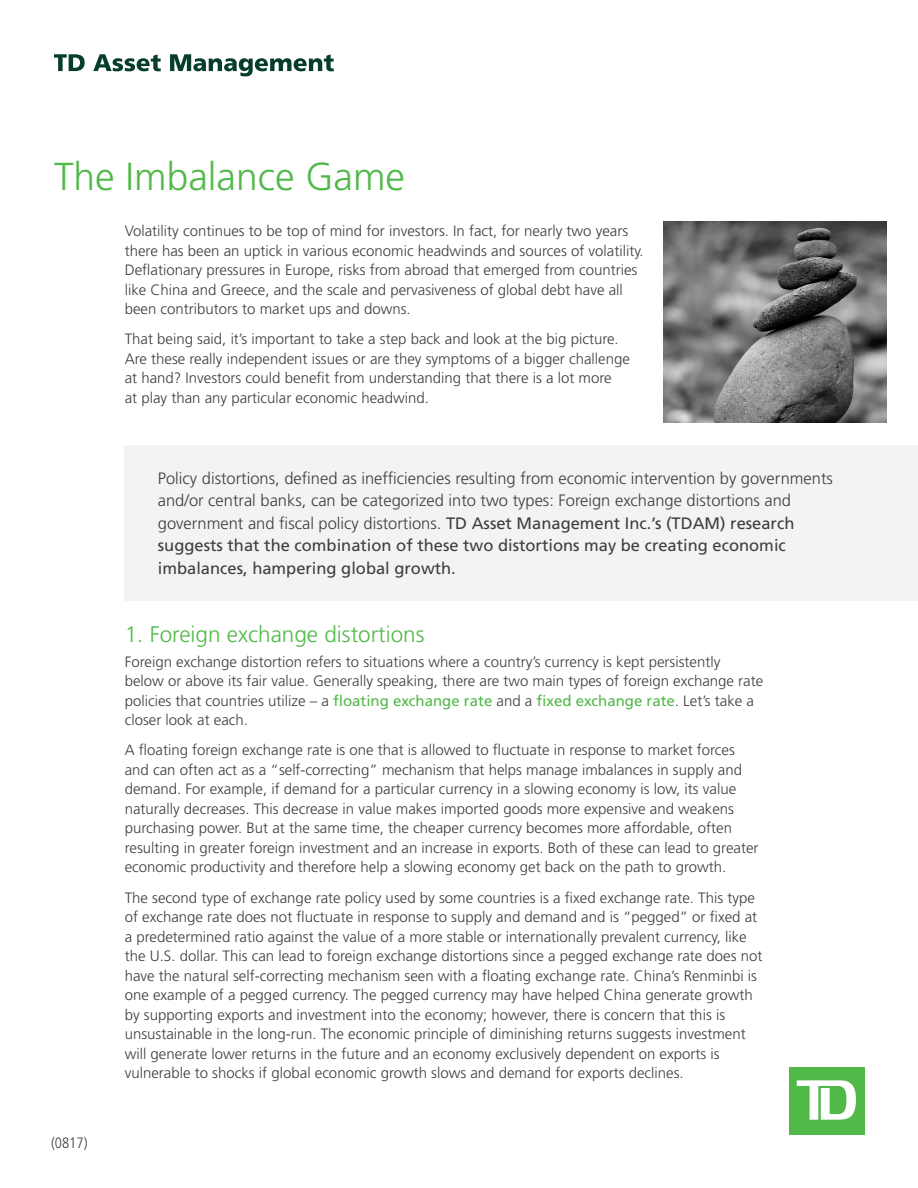
<style>
.page{position:relative;width:918px;height:1188px;background:#fff}
.page>*{position:absolute;margin:0;border:0;box-sizing:border-box;transform-origin:0 0}
.t1{font:300 39px "Frutiger LT Std";color:#51b948}
.Sub_head{font:300 22.5px "Frutiger LT Std";color:#51b948}
.Body_copy{font:300 16.5px/22.5px "Frutiger LT Std";color:#3e3e3f}
.Body_copy-2{font:300 15px/19.5px "Frutiger LT Std";color:#3e3e3f}
.t2{font:300 condensed 15px "Frutiger LT Std";color:#3e3e3f}
.s1{font-weight:400}
.s2{font-weight:400;color:#51b948}
</style>
<div class="page">
<svg style="left:54px;top:54px;width:31px;height:17px"></svg>
<svg style="left:93px;top:54px;width:68px;height:17px"></svg>
<svg style="left:170px;top:54px;width:164px;height:22px"></svg>
<div style="left:789px;top:1067px;width:75px;height:67px;background:#51b948"></div>
<svg style="left:797px;top:1080px;width:59px;height:40px"></svg>
<img style="left:664px;top:222px;width:222px;height:201px">
<div style="left:124px;top:445px;width:794px;height:155px;background:#f2f3f4"></div>
<p class="t1" style="left:54px;top:154px;width:352px">The Imbalance Game</p>
<p class="Body_copy-2" style="left:125px;top:221px;width:520px">Volatility continues to be top of mind for investors. In fact, for nearly two years there has been an uptick in various economic headwinds and sources of volatility.<br>Deflationary pressures in Europe, risks from abroad that emerged from countries like China and Greece, and the scale and pervasiveness of global debt have all been contributors to market ups and downs.</p>
<p class="Body_copy-2" style="left:125px;top:330px;width:507px">That being said, it’s important to take a step back and look at the big picture.<br>Are these really independent issues or are they symptoms of a bigger challenge at hand? Investors could benefit from understanding that there is a lot more<br>at play than any particular economic headwind.</p>
<p class="Body_copy" style="left:158px;top:467px;width:677px">Policy distortions, defined as inefficiencies resulting from economic intervention by governments and/or central banks, can be categorized into two types: Foreign exchange distortions and government and fiscal policy distortions. <span class="s1">TD Asset Management Inc.’s (TDAM) research suggests that the combination of these two distortions may be creating economic imbalances, hampering global growth.</span></p>
<p class="t2" style="left:51px;top:1134px;width:38px">(0817)</p>
<p class="Sub_head" style="left:125px;top:621px;width:301px">1. Foreign exchange distortions</p>
<p class="Body_copy-2" style="left:125px;top:652px;width:640px">Foreign exchange distortion refers to situations where a country’s currency is kept persistently below or above its fair value. Generally speaking, there are two main types of foreign exchange rate policies that countries utilize – a <span class="s2">floating exchange rate</span> and a <span class="s2">fixed exchange rate</span>. Let’s take a closer look at each.</p>
<p class="Body_copy-2" style="left:125px;top:741px;width:635px">A floating foreign exchange rate is one that is allowed to fluctuate in response to market forces and can often act as a “self-correcting” mechanism that helps manage imbalances in supply and demand. For example, if demand for a particular currency in a slowing economy is low, its value naturally decreases. This decrease in value makes imported goods more expensive and weakens purchasing power. But at the same time, the cheaper currency becomes more affordable, often resulting in greater foreign investment and an increase in exports. Both of these can lead to greater economic productivity and therefore help a slowing economy get back on the path to growth.</p>
<p class="Body_copy-2" style="left:125px;top:888px;width:639px">The second type of exchange rate policy used by some countries is a fixed exchange rate. This type of exchange rate does not fluctuate in response to supply and demand and is “pegged” or fixed at a predetermined ratio against the value of a more stable or internationally prevalent currency, like the U.S. dollar. This can lead to foreign exchange distortions since a pegged exchange rate does not have the natural self-correcting mechanism seen with a floating exchange rate. China’s Renminbi is one example of a pegged currency. The pegged currency may have helped China generate growth by supporting exports and investment into the economy; however, there is concern that this is unsustainable in the long-run. The economic principle of diminishing returns suggests investment will generate lower returns in the future and an economy exclusively dependent on exports is vulnerable to shocks if global economic growth slows and demand for exports declines.</p>
</div>
